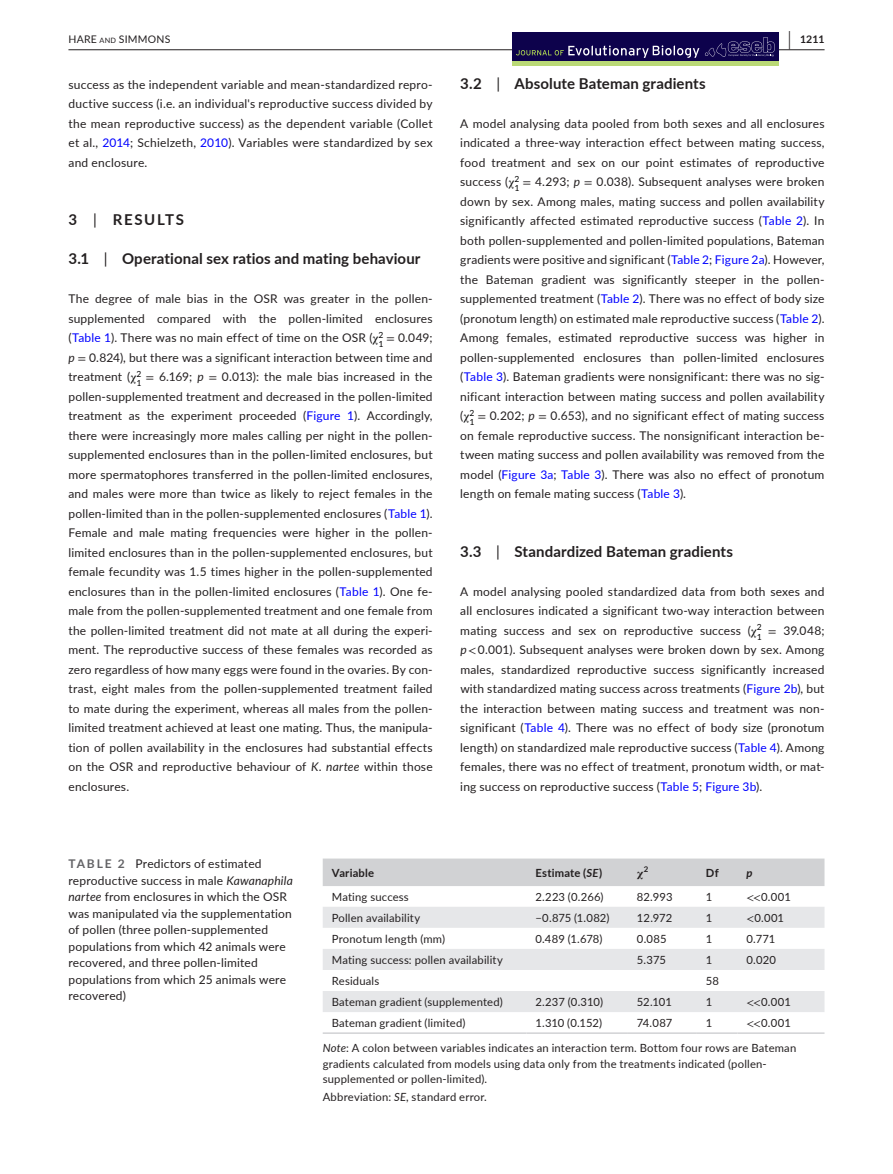
<style>
.page{position:relative;width:893px;height:1174px;background:#fff}
.page>*{position:absolute;margin:0;border:0;box-sizing:border-box;transform-origin:0 0}
.t1{font:700 15px "Lato";letter-spacing:.01em;color:#231f20}
.t2{font:700 15px "Lato";letter-spacing:.105em;color:#231f20}
.t3{font:12px/19.5px "Lato";letter-spacing:.015em;color:#231f20;text-align:justify}
.t4{font:11.25px/24.8px "Lato";letter-spacing:.015em;color:#231f20}
.t5{font:700 11.25px "Lato";letter-spacing:.02em;color:#231f20}
.t6{font:700 11.25px "STIX";color:#231f20}
.t7{font:italic 700 11.25px "Lato";color:#231f20}
.t8{font:10.5px "Lato";letter-spacing:.02em;color:#231f20}
.t9{font:700 10.5px "Lato";color:#231f20}
.t10{font:700 7.8px "Lato";color:#231f20}
.s1{font-size:7.35px}
.s2{font-size:19.5px}
.s3{color:#00f}
.s4{font-weight:400}
.s5{font-family:"STIX Math";color:#000}
.s6{font-family:"STIX"}
.s7{font-style:italic}
.s8{font-weight:700;color:#636366}
</style>
<div class="page">
<hr style="left:68px;top:49px;width:756px;height:1px;background:#231f20">
<div style="left:512px;top:33px;width:267px;height:33px;background:#0d024c"></div>
<hr style="left:512px;top:62px;width:267px;height:4px;background:#bad976">
<svg style="left:516px;top:45px;width:183px;height:13px"></svg>
<svg style="left:705px;top:37px;width:70px;height:20px"></svg>
<div style="left:323px;top:858px;width:501px;height:28px;background:#d1d2d4"></div>
<svg style="left:323px;top:907px;width:501px;height:105px;fill:#e6e7e9"></svg>
<hr style="left:323px;top:1032px;width:203px;height:2px;background:#d1d2d4">
<hr style="left:526px;top:1032px;width:102px;height:2px;background:#d1d2d4">
<hr style="left:628px;top:1032px;width:69px;height:2px;background:#d1d2d4">
<hr style="left:697px;top:1032px;width:40px;height:2px;background:#d1d2d4">
<hr style="left:737px;top:1032px;width:87px;height:2px;background:#d1d2d4">
<p class="t8" style="left:68px;top:31px;width:103px">HARE <span class="s1">and</span> SIMMONS</p>
<p class="t9" style="left:789px;top:31px;width:37px"><span class="s2">|</span> 1211</p>
<p class="t3" style="left:68px;top:74px;width:366px">success as the independent variable and mean-standardized repro&shy;ductive success (i.e. an individual's reproductive success divided by the mean reproductive success) as the dependent variable (Collet et al., <span class="s3">2014</span>; Schielzeth, <span class="s3">2010</span>). Variables were standardized by sex and enclosure.</p>
<p class="t1" style="left:460px;top:72px;width:247px">3.2 <span class="s4">|</span> Absolute Bateman gradients</p>
<p class="t3" style="left:460px;top:113px;width:366px">A model analysing data pooled from both sexes and all enclosures indicated a three-way interaction effect between mating success, food treatment and sex on our point estimates of reproductive success (<span class="s5">χ</span><sup>2</sup></p>
<p class="t3" style="left:460px;top:171px;width:366px;text-indent:54px"><sub>1</sub> <span class="s6">=</span> 4.293; <span class="s7">p</span> <span class="s6">=</span> 0.038). Subsequent analyses were broken down by sex. Among males, mating success and pollen availability significantly affected estimated reproductive success (<span class="s3">Table 2</span>). In both pollen-supplemented and pollen-limited populations, Bateman gradients were positive and significant (<span class="s3">Table 2</span>; <span class="s3">Figure 2a</span>). However, the Bateman gradient was significantly steeper in the pollen&shy;supplemented treatment (<span class="s3">Table 2</span>). There was no effect of body size (pronotum length) on estimated male reproductive success (<span class="s3">Table 2</span>).<br>Among females, estimated reproductive success was higher in pollen-supplemented enclosures than pollen-limited enclosures (<span class="s3">Table 3</span>). Bateman gradients were nonsignificant: there was no sig&shy;nificant interaction between mating success and pollen availability (<span class="s5">χ</span><sup>2</sup></p>
<p class="t2" style="left:68px;top:209px;width:117px">3 <span class="s4">|</span> RESULTS</p>
<p class="t1" style="left:68px;top:248px;width:354px">3.1 <span class="s4">|</span> Operational sex ratios and mating behaviour</p>
<p class="t3" style="left:68px;top:288px;width:366px">The degree of male bias in the OSR was greater in the pollen&shy;supplemented compared with the pollen-limited enclosures (<span class="s3">Table 1</span>). There was no main effect of time on the OSR (<span class="s5">χ</span><sup>2</sup></p>
<p class="t3" style="left:68px;top:327px;width:366px;text-indent:310px"><sub>1</sub> <span class="s6">=</span> 0.049; <span class="s7">p</span> <span class="s6">=</span> 0.824), but there was a significant interaction between time and treatment (<span class="s5">χ</span><sup>2</sup></p>
<p class="t3" style="left:68px;top:366px;width:366px;text-indent:68px"><sub>1</sub> <span class="s6">=</span> 6.169; <span class="s7">p</span> <span class="s6">=</span> 0.013): the male bias increased in the pollen-supplemented treatment and decreased in the pollen-limited treatment as the experiment proceeded (<span class="s3">Figure 1</span>). Accordingly, there were increasingly more males calling per night in the pollen&shy;supplemented enclosures than in the pollen-limited enclosures, but more spermatophores transferred in the pollen-limited enclosures, and males were more than twice as likely to reject females in the pollen-limited than in the pollen-supplemented enclosures (<span class="s3">Table 1</span>).<br>Female and male mating frequencies were higher in the pollen&shy;limited enclosures than in the pollen-supplemented enclosures, but female fecundity was 1.5 times higher in the pollen-supplemented enclosures than in the pollen-limited enclosures (<span class="s3">Table 1</span>). One fe&shy;male from the pollen-supplemented treatment and one female from the pollen-limited treatment did not mate at all during the experi&shy;ment. The reproductive success of these females was recorded as zero regardless of how many eggs were found in the ovaries. By con&shy;trast, eight males from the pollen-supplemented treatment failed to mate during the experiment, whereas all males from the pollen&shy;limited treatment achieved at least one mating. Thus, the manipula&shy;tion of pollen availability in the enclosures had substantial effects on the OSR and reproductive behaviour of <span class="s7">K</span>. <span class="s7">nartee</span> within those enclosures.</p>
<p class="t3" style="left:460px;top:405px;width:366px;text-indent:9px"><sub>1</sub> <span class="s6">=</span> 0.202; <span class="s7">p</span> <span class="s6">=</span> 0.653), and no significant effect of mating success on female reproductive success. The nonsignificant interaction be&shy;tween mating success and pollen availability was removed from the model (<span class="s3">Figure 3a</span>; <span class="s3">Table 3</span>). There was also no effect of pronotum length on female mating success (<span class="s3">Table 3</span>).</p>
<p class="t1" style="left:460px;top:540px;width:274px">3.3 <span class="s4">|</span> Standardized Bateman gradients</p>
<p class="t3" style="left:460px;top:581px;width:366px">A model analysing pooled standardized data from both sexes and all enclosures indicated a significant two-way interaction between mating success and sex on reproductive success (<span class="s5">χ</span><sup>2</sup></p>
<p class="t3" style="left:460px;top:620px;width:366px;text-indent:297px"><sub>1</sub> <span class="s6">=</span> 39.048; <span class="s7">p</span><span class="s6">&lt;</span> 0.001). Subsequent analyses were broken down by sex. Among males, standardized reproductive success significantly increased with standardized mating success across treatments (<span class="s3">Figure 2b</span>), but the interaction between mating success and treatment was non&shy;significant (<span class="s3">Table 4</span>). There was no effect of body size (pronotum length) on standardized male reproductive success (<span class="s3">Table 4</span>). Among females, there was no effect of treatment, pronotum width, or mat&shy;ing success on reproductive success (<span class="s3">Table 5</span>; <span class="s3">Figure 3b</span>).</p>
<p class="t3" style="left:68px;top:855px;width:226px;line-height:16.5px;text-align:left"><span class="s8">TABLE 2</span> Predictors of estimated reproductive success in male <span class="s7">Kawanaphila nartee</span> from enclosures in which the OSR was manipulated via the supplementation of pollen (three pollen-supplemented populations from which 42 animals were recovered, and three pollen-limited populations from which 25 animals were recovered)</p>
<p class="t10" style="left:644px;top:863px;width:6px">2</p>
<p class="t5" style="left:706px;top:864px;width:14px">Df</p>
<p class="t7" style="left:746px;top:864px;width:8px">p</p>
<p class="t5" style="left:332px;top:864px;width:44px">Variable</p>
<p class="t5" style="left:535px;top:864px;width:68px">Estimate (<span class="s7">SE</span>)</p>
<p class="t6" style="left:637px;top:866px;width:8px">χ</p>
<p class="t4" style="left:332px;top:883px;width:79px">Mating success</p>
<p class="t4" style="left:535px;top:883px;width:70px">2.223 (0.266)</p>
<p class="t4" style="left:637px;top:883px;width:37px">82.993</p>
<p class="t4" style="left:706px;top:883px;width:8px">1</p>
<p class="t4" style="left:746px;top:883px;width:46px"><span class="s6">&lt;&lt;</span>0.001</p>
<p class="t4" style="left:332px;top:905px;width:90px">Pollen availability</p>
<p class="t4" style="left:535px;top:905px;width:76px">−0.875 (1.082)</p>
<p class="t4" style="left:637px;top:905px;width:37px">12.972</p>
<p class="t4" style="left:706px;top:905px;width:8px">1</p>
<p class="t4" style="left:746px;top:905px;width:39px"><span class="s6">&lt;</span>0.001</p>
<p class="t4" style="left:332px;top:926px;width:115px">Pronotum length (mm)</p>
<p class="t4" style="left:535px;top:926px;width:69px">0.489 (1.678)</p>
<p class="t4" style="left:637px;top:926px;width:31px">0.085</p>
<p class="t4" style="left:706px;top:926px;width:8px">1</p>
<p class="t4" style="left:746px;top:926px;width:30px">0.771</p>
<p class="t4" style="left:332px;top:947px;width:173px">Mating success: pollen availability</p>
<p class="t4" style="left:637px;top:947px;width:30px">5.375</p>
<p class="t4" style="left:706px;top:947px;width:8px">1</p>
<p class="t4" style="left:746px;top:947px;width:31px">0.020</p>
<p class="t4" style="left:332px;top:968px;width:49px">Residuals</p>
<p class="t4" style="left:706px;top:968px;width:15px">58</p>
<p class="t4" style="left:332px;top:989px;width:173px">Bateman gradient (supplemented)</p>
<p class="t4" style="left:535px;top:989px;width:69px">2.237 (0.310)</p>
<p class="t4" style="left:637px;top:989px;width:36px">52.101</p>
<p class="t4" style="left:706px;top:989px;width:8px">1</p>
<p class="t4" style="left:746px;top:989px;width:46px"><span class="s6">&lt;&lt;</span>0.001</p>
<p class="t4" style="left:332px;top:1010px;width:135px">Bateman gradient (limited)</p>
<p class="t4" style="left:535px;top:1010px;width:68px">1.310 (0.152)</p>
<p class="t4" style="left:637px;top:1010px;width:37px">74.087</p>
<p class="t4" style="left:706px;top:1010px;width:8px">1</p>
<p class="t4" style="left:323px;top:1010px;width:475px;text-indent:424px"><span class="s6">&lt;&lt;</span>0.001<br><span class="s7">Note</span>: A colon between variables indicates an interaction term. Bottom four rows are Bateman</p>
<p class="t4" style="left:323px;top:1055px;width:445px;line-height:15.8px">gradients calculated from models using data only from the treatments indicated (pollen&shy;supplemented or pollen-limited).</p>
<p class="t4" style="left:323px;top:1084px;width:166px">Abbreviation: <span class="s7">SE</span>, standard error.</p>
</div>
